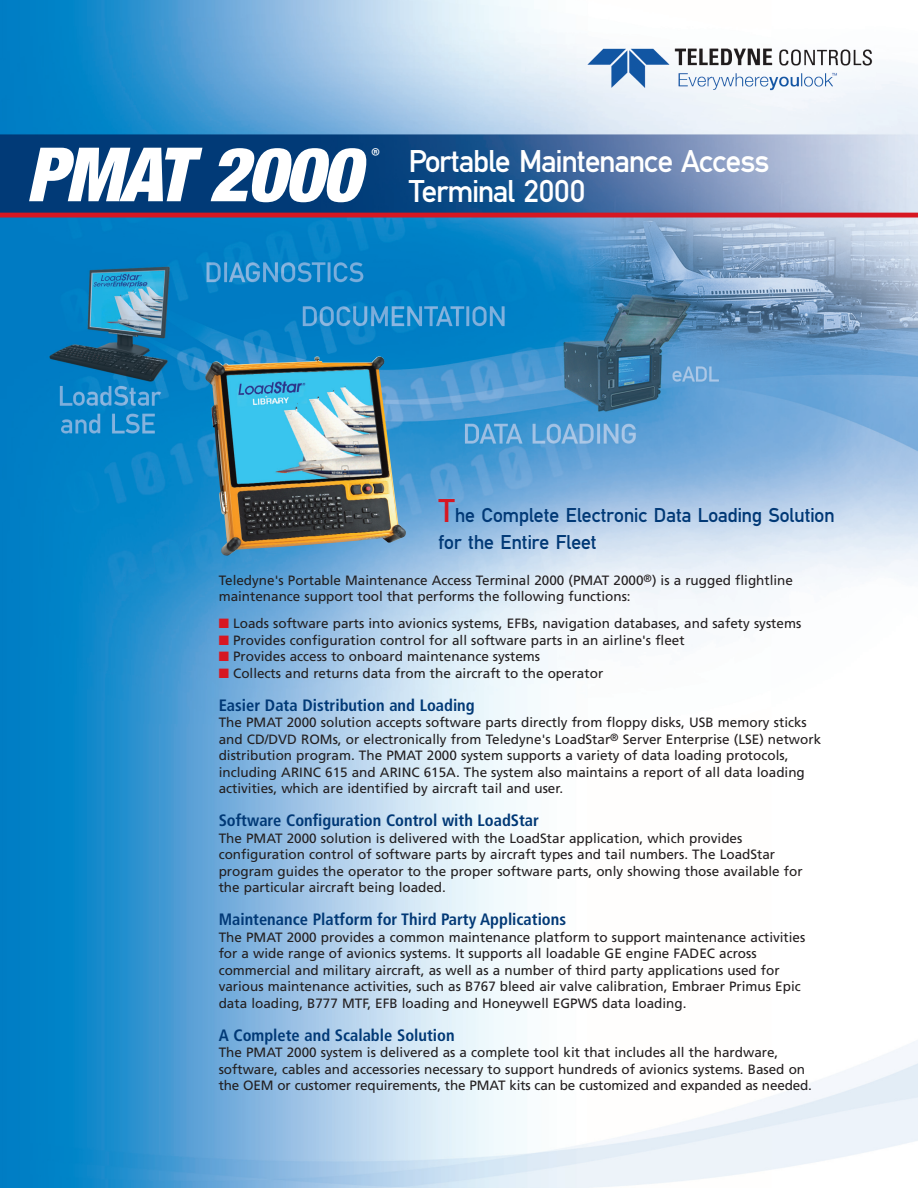
<style>
.page{position:relative;width:918px;height:1188px;background:#fff}
.page>*{position:absolute;margin:0;border:0;box-sizing:border-box;transform-origin:0 0}
.t1{font:italic 900 condensed 75px "Helvetica Neue";color:#fff}
.t2{font:33px/30px "Mittelschrift";letter-spacing:-.025em;color:#fff}
.t3{font:21px/27px "Mittelschrift";color:#013976}
.t4{font:700 condensed 16.5px "Frutiger";color:#013976}
.t5{font:13.5px/16.5px "Frutiger";color:#231f20}
.s1{font-size:34.5px;color:#d71722}
.s2{color:#d71722}
</style>
<div class="page">
<img style="left:0;top:0;width:918px;height:1188px">
<img style="left:586px;top:47px;width:288px;height:46px">
<div style="left:0;top:213px;width:918px;height:5px;background:#d71722"></div>
<img style="left:205px;top:356px;width:201px;height:200px">
<h1 class="t1" style="left:26px;top:148px;width:350px">PMAT 2000</h1>
<h2 class="t2" style="left:409px;top:149px;width:362px;text-indent:-38px"><sup>-</sup> Portable Maintenance Access<br>Terminal 2000</h2>
<h3 class="t3" style="left:439px;top:503px;width:397px"><span class="s1">T</span>he Complete Electronic Data Loading Solution for the Entire Fleet</h3>
<p class="t5" style="left:219px;top:573px;width:576px">Teledyne's Portable Maintenance Access Terminal 2000 (PMAT 2000<sup>®</sup>) is a rugged flightline maintenance support tool that performs the following functions:</p>
<p class="t5" style="left:219px;top:616px;width:584px"><span class="s2">■</span> Loads software parts into avionics systems, EFBs, navigation databases, and safety systems</p>
<p class="t5" style="left:219px;top:633px;width:467px"><span class="s2">■</span> Provides configuration control for all software parts in an airline's fleet</p>
<p class="t5" style="left:219px;top:649px;width:323px"><span class="s2">■</span> Provides access to onboard maintenance systems</p>
<p class="t5" style="left:219px;top:666px;width:386px"><span class="s2">■</span> Collects and returns data from the aircraft to the operator</p>
<p class="t4" style="left:219px;top:698px;width:258px">Easier Data Distribution and Loading</p>
<p class="t5" style="left:219px;top:715px;width:604px">The PMAT 2000 solution accepts software parts directly from floppy disks, USB memory sticks and CD/DVD ROMs, or electronically from Teledyne's LoadStar<sup>®</sup> Server Enterprise (LSE) network distribution program. The PMAT 2000 system supports a variety of data loading protocols, including ARINC 615 and ARINC 615A. The system also maintains a report of all data loading activities, which are identified by aircraft tail and user.</p>
<p class="t4" style="left:219px;top:814px;width:322px">Software Configuration Control with LoadStar</p>
<p class="t5" style="left:219px;top:831px;width:585px">The PMAT 2000 solution is delivered with the LoadStar application, which provides configuration control of software parts by aircraft types and tail numbers. The LoadStar program guides the operator to the proper software parts, only showing those available for the particular aircraft being loaded.</p>
<p class="t4" style="left:219px;top:913px;width:349px">Maintenance Platform for Third Party Applications</p>
<p class="t5" style="left:219px;top:930px;width:588px">The PMAT 2000 provides a common maintenance platform to support maintenance activities for a wide range of avionics systems. It supports all loadable GE engine FADEC across commercial and military aircraft, as well as a number of third party applications used for various maintenance activities, such as B767 bleed air valve calibration, Embraer Primus Epic data loading, B777 MTF, EFB loading and Honeywell EGPWS data loading.</p>
<p class="t4" style="left:219px;top:1028px;width:237px">A Complete and Scalable Solution</p>
<p class="t5" style="left:219px;top:1045px;width:595px">The PMAT 2000 system is delivered as a complete tool kit that includes all the hardware, software, cables and accessories necessary to support hundreds of avionics systems. Based on the OEM or customer requirements, the PMAT kits can be customized and expanded as needed.</p>
</div>
